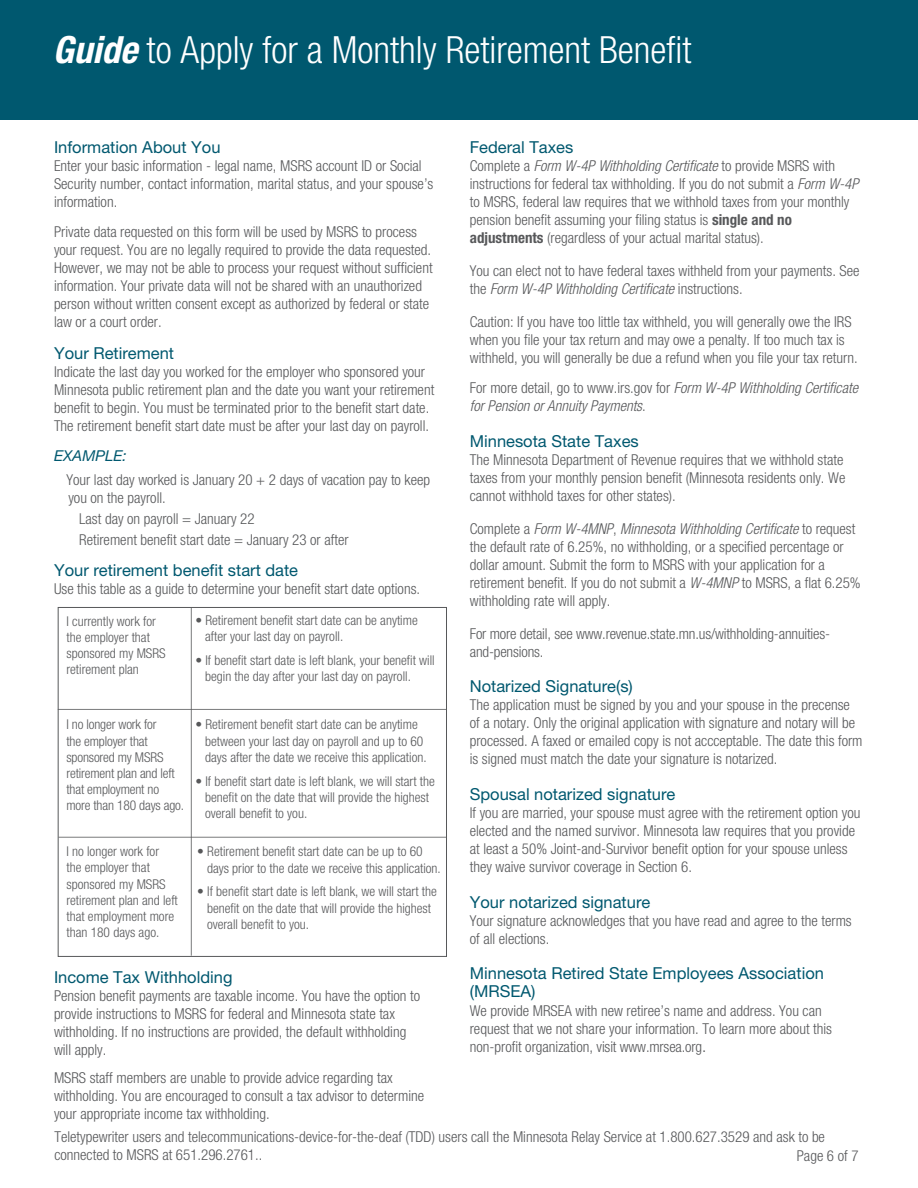
<style>
.page{position:relative;width:918px;height:1188px;background:#fff}
.page>*{position:absolute;margin:0;border:0;box-sizing:border-box;transform-origin:0 0}
.t1{font:300 condensed 37.5px "Helvetica Neue LT Std";color:#fff}
.t2{font:16.5px/18px "Helvetica Neue LT Std";color:#00586f}
.t3{font:300 condensed 15px/18px "Helvetica Neue LT Std";color:#57585a}
.t4{font:italic 300 condensed 15px/18px "Helvetica Neue LT Std";color:#57585a}
.t5{font:italic 15px "Helvetica Neue LT Std";color:#00586f}
.t6{font:300 condensed 13.5px/16.2px "Helvetica Neue LT Std";color:#57585a}
.s1{font-weight:700;font-style:italic}
.s2{font-style:italic}
.s3{font-weight:700}
.s4{font-style:normal}
.s5{font-stretch:normal}
</style>
<div class="page">
<div style="left:58px;top:607px;width:389px;height:350px;border:1px solid #57585a"></div>
<hr style="left:58px;top:709px;width:389px;height:1px;background:#57585a">
<hr style="left:58px;top:837px;width:388px;height:1px;background:#57585a">
<hr style="left:191px;top:607px;width:1px;height:349px;background:#57585a">
<div style="left:0;top:0;width:918px;height:120px;background:#00586f"></div>
<p class="t1" style="left:53px;top:28px;width:640px"><span class="s1">Guide</span> to Apply for a Monthly Retirement Benefit</p>
<p class="t2" style="left:54px;top:138px;width:168px">Information About You</p>
<p class="t3" style="left:54px;top:156px;width:381px">Enter your basic information - legal name, MSRS account ID or Social<br>Security number, contact information, marital status, and your spouse’s information.</p>
<p class="t3" style="left:54px;top:222px;width:380px">Private data requested on this form will be used by MSRS to process your request. You are no legally required to provide the data requested.<br>However, we may not be able to process your request without sufficient information. Your private data will not be shared with an unauthorized person without written consent except as authorized by federal or state law or a court order.</p>
<p class="t2" style="left:54px;top:343px;width:122px">Your Retirement</p>
<p class="t3" style="left:54px;top:362px;width:382px">Indicate the last day you worked for the employer who sponsored your Minnesota public retirement plan and the date you want your retirement benefit to begin. You must be terminated prior to the benefit start date.<br>The retirement benefit start date must be after your last day on payroll.</p>
<p class="t5" style="left:54px;top:446px;width:74px">EXAMPLE:</p>
<p class="t3" style="left:67px;top:470px;width:365px">Your last day worked is January 20 + 2 days of vacation pay to keep</p>
<p class="t3" style="left:68px;top:488px;width:99px">you on the payroll.</p>
<p class="t3" style="left:79px;top:509px;width:177px">Last day on payroll = January 22</p>
<p class="t3" style="left:79px;top:530px;width:271px">Retirement benefit start date = January 23 or after</p>
<p class="t2" style="left:54px;top:561px;width:246px">Your retirement benefit start date</p>
<p class="t3" style="left:54px;top:580px;width:368px">Use this table as a guide to determine your benefit start date options.</p>
<p class="t6" style="left:66px;top:613px;width:91px">I currently work for</p>
<p class="t6" style="left:66px;top:629px;width:85px">the employer that</p>
<p class="t6" style="left:66px;top:645px;width:101px">sponsored my MSRS retirement plan</p>
<p class="t6" style="left:66px;top:716px;width:92px">I no longer work for</p>
<p class="t6" style="left:66px;top:733px;width:83px">the employer that</p>
<p class="t6" style="left:66px;top:749px;width:119px">sponsored my MSRS retirement plan and left that employment no more than 180 days ago.</p>
<p class="t6" style="left:66px;top:843px;width:94px">I no longer work for</p>
<p class="t6" style="left:66px;top:859px;width:85px">the employer that</p>
<p class="t6" style="left:66px;top:876px;width:113px">sponsored my MSRS retirement plan and left that employment more than 180 days ago.</p>
<p class="t6" style="left:195px;top:612px;width:224px">• Retirement benefit start date can be anytime</p>
<p class="t6" style="left:205px;top:629px;width:140px">after your last day on payroll.</p>
<p class="t6" style="left:195px;top:652px;width:241px">• If benefit start date is left blank, your benefit will</p>
<p class="t6" style="left:205px;top:668px;width:207px">begin the day after your last day on payroll.</p>
<p class="t6" style="left:205px;top:716px;width:223px;text-indent:-10px">• Retirement benefit start date can be anytime between your last day on payroll and up to 60 days after the date we receive this application.</p>
<p class="t6" style="left:195px;top:773px;width:241px">• If benefit start date is left blank, we will start the</p>
<p class="t6" style="left:205px;top:789px;width:226px">benefit on the date that will provide the highest</p>
<p class="t6" style="left:205px;top:805px;width:104px">overall benefit to you.</p>
<p class="t6" style="left:197px;top:843px;width:227px">• Retirement benefit start date can be up to 60</p>
<p class="t6" style="left:207px;top:860px;width:235px">days prior to the date we receive this application.</p>
<p class="t6" style="left:197px;top:883px;width:241px">• If benefit start date is left blank, we will start the</p>
<p class="t6" style="left:207px;top:900px;width:226px">benefit on the date that will provide the highest</p>
<p class="t6" style="left:207px;top:916px;width:104px">overall benefit to you.</p>
<p class="t2" style="left:54px;top:967px;width:180px">Income Tax Withholding</p>
<p class="t3" style="left:54px;top:986px;width:368px">Pension benefit payments are taxable income. You have the option to provide instructions to MSRS for federal and Minnesota state tax withholding. If no instructions are provided, the default withholding will apply.</p>
<p class="t3" style="left:54px;top:1069px;width:372px">MSRS staff members are unable to provide advice regarding tax withholding. You are encouraged to consult a tax advisor to determine your appropriate income tax withholding.</p>
<p class="t2" style="left:470px;top:138px;width:105px">Federal Taxes</p>
<p class="t3" style="left:470px;top:156px;width:390px">Complete a <span class="s2">Form W-4P Withholding Certificate</span> to provide MSRS with instructions for federal tax withholding. If you do not submit a <span class="s2">Form W-4P </span>to MSRS, federal law requires that we withhold taxes from your monthly pension benefit assuming your filing status is <span class="s3">single and no adjustments</span> (regardless of your actual marital status).</p>
<p class="t3" style="left:470px;top:261px;width:391px">You can elect not to have federal taxes withheld from your payments. See the <span class="s2">Form W-4P Withholding Certificate</span> instructions.</p>
<p class="t3" style="left:470px;top:312px;width:389px">Caution: If you have too little tax withheld, you will generally owe the IRS when you file your tax return and may owe a penalty. If too much tax is withheld, you will generally be due a refund when you file your tax return.</p>
<p class="t4" style="left:470px;top:379px;width:390px"><span class="s4">For more detail, go to www.irs.gov for</span> Form W-4P Withholding Certificate for Pension or Annuity Payments<span class="s4">.</span></p>
<p class="t2" style="left:470px;top:432px;width:170px">Minnesota State Taxes</p>
<p class="t3" style="left:470px;top:451px;width:377px">The Minnesota Department of Revenue requires that we withhold state taxes from your monthly pension benefit (Minnesota residents only. We cannot withhold taxes for other states).</p>
<p class="t3" style="left:470px;top:520px;width:392px">Complete a <span class="s2">Form W-4MNP</span>, <span class="s2">Minnesota Withholding Certificate</span> to request the default rate of 6.25%, no withholding, or a specified percentage or dollar amount. Submit the form to MSRS with your application for a retirement benefit. If you do not submit a <span class="s2">W-4MNP</span> to MSRS, a flat 6.25% withholding rate will apply.</p>
<p class="t3" style="left:470px;top:625px;width:362px">For more detail, see www.revenue.state.mn.us/withholding-annuities&shy;and-pensions.</p>
<p class="t2" style="left:470px;top:677px;width:165px">Notarized Signature(s)</p>
<p class="t3" style="left:470px;top:695px;width:394px">The application must be signed by you and your spouse in the precense of a notary. Only the original application with signature and notary will be processed. A faxed or emailed copy is not accceptable. The date this form is signed must match the date your signature is notarized.</p>
<p class="t2" style="left:470px;top:785px;width:207px">Spousal notarized signature</p>
<p class="t3" style="left:470px;top:804px;width:392px">If you are married, your spouse must agree with the retirement option you elected and the named survivor. Minnesota law requires that you provide at least a 50% Joint-and-Survivor benefit option for your spouse unless they waive survivor coverage in Section 6.</p>
<p class="t2" style="left:470px;top:893px;width:182px">Your notarized signature</p>
<p class="t3" style="left:470px;top:912px;width:384px">Your signature acknowledges that you have read and agree to the terms of all elections.</p>
<p class="t2" style="left:470px;top:964px;width:356px">Minnesota Retired State Employees Association (MRSEA)</p>
<p class="t3" style="left:470px;top:1002px;width:353px">We provide MRSEA with new retiree’s name and address. You can</p>
<p class="t3" style="left:470px;top:1020px;width:364px">request that we not share your information. To learn more about this</p>
<p class="t3" style="left:470px;top:1038px;width:238px">non-profit organization, visit www.mrsea.org<span class="s5">.</span></p>
<p class="t3" style="left:54px;top:1128px;width:772px">Teletypewriter users and telecommunications-device-for-the-deaf (TDD) users call the Minnesota Relay Service at 1.800.627.3529 and ask to be connected to MSRS at 651.296.2761..</p>
<p class="t3" style="left:797px;top:1147px;width:63px">Page 6 of 7</p>
</div>
